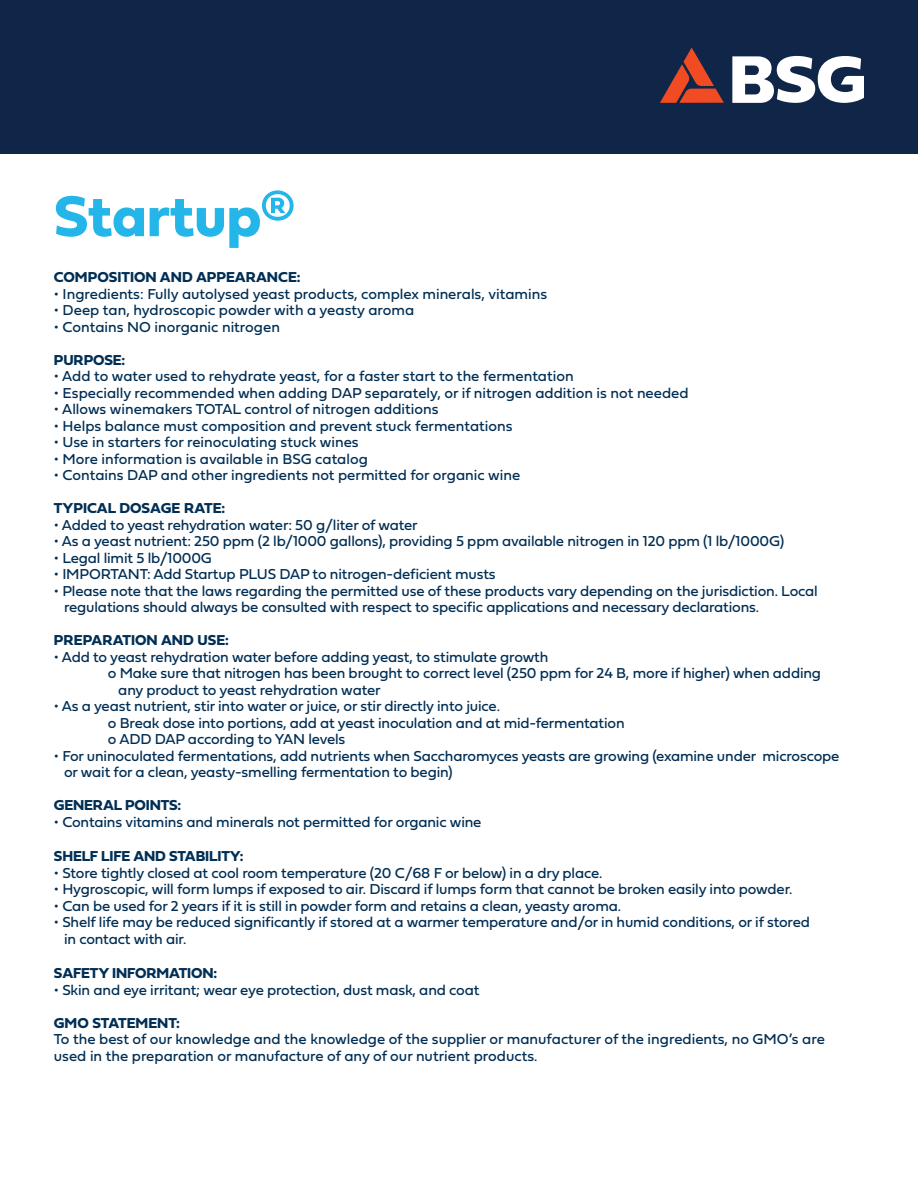
<style>
.page{position:relative;width:918px;height:1188px;background:#fff}
.page>*{position:absolute;margin:0;border:0;box-sizing:border-box;transform-origin:0 0}
.t1{font:60px "Fieldwork Geo Bold";color:#24b6e9}
.t2{font:15px/16.5px "Fieldwork Geo Regular";letter-spacing:-.01em;color:#002e54}
.t3{font:15px "Fieldwork Geo Bold";letter-spacing:-.01em;color:#002e54}
</style>
<div class="page">
<div style="left:0;top:0;width:918px;height:154px;background:#102649"></div>
<svg style="left:732px;top:56px;width:132px;height:47px"></svg>
<svg style="left:660px;top:48px;width:64px;height:55px"></svg>
<h1 class="t1" style="left:54px;top:169px;width:242px">Startup®</h1>
<p class="t3" style="left:54px;top:266px;width:248px">COMPOSITION AND APPEARANCE:</p>
<p class="t2" style="left:54px;top:285px;width:495px">• Ingredients: Fully autolysed yeast products, complex minerals, vitamins</p>
<p class="t2" style="left:54px;top:302px;width:362px">• Deep tan, hydroscopic powder with a yeasty aroma</p>
<p class="t2" style="left:54px;top:318px;width:228px">• Contains NO inorganic nitrogen</p>
<p class="t3" style="left:54px;top:348px;width:73px">PURPOSE:</p>
<p class="t2" style="left:54px;top:368px;width:521px">• Add to water used to rehydrate yeast, for a faster start to the fermentation</p>
<p class="t2" style="left:54px;top:384px;width:636px">• Especially recommended when adding DAP separately, or if nitrogen addition is not needed</p>
<p class="t2" style="left:54px;top:401px;width:386px">• Allows winemakers TOTAL control of nitrogen additions</p>
<p class="t2" style="left:54px;top:417px;width:460px">• Helps balance must composition and prevent stuck fermentations</p>
<p class="t2" style="left:54px;top:434px;width:306px">• Use in starters for reinoculating stuck wines</p>
<p class="t2" style="left:54px;top:450px;width:315px">• More information is available in BSG catalog</p>
<p class="t2" style="left:54px;top:467px;width:468px">• Contains DAP and other ingredients not permitted for organic wine</p>
<p class="t3" style="left:54px;top:497px;width:173px">TYPICAL DOSAGE RATE:</p>
<p class="t2" style="left:54px;top:516px;width:365px">• Added to yeast rehydration water: 50 g/liter of water</p>
<p class="t2" style="left:54px;top:533px;width:732px">• As a yeast nutrient: 250 ppm (2 lb/1000 gallons), providing 5 ppm available nitrogen in 120 ppm (1 lb/1000G)</p>
<p class="t2" style="left:54px;top:549px;width:160px">• Legal limit 5 lb/1000G</p>
<p class="t2" style="left:54px;top:566px;width:443px">• IMPORTANT: Add Startup PLUS DAP to nitrogen-deficient musts</p>
<p class="t2" style="left:64px;top:582px;width:755px;text-indent:-10px">• Please note that the laws regarding the permitted use of these products vary depending on the jurisdiction. Local regulations should always be consulted with respect to specific applications and necessary declarations.</p>
<p class="t3" style="left:54px;top:629px;width:177px">PREPARATION AND USE:</p>
<p class="t2" style="left:54px;top:648px;width:496px">• Add to yeast rehydration water before adding yeast, to stimulate growth</p>
<p class="t2" style="left:108px;top:665px;width:715px">o Make sure that nitrogen has been brought to correct level (250 ppm for 24 B, more if higher) when adding</p>
<p class="t2" style="left:118px;top:681px;width:264px">any product to yeast rehydration water</p>
<p class="t2" style="left:108px;top:698px;width:518px;text-indent:-54px">• As a yeast nutrient, stir into water or juice, or stir directly into juice.<br>o Break dose into portions, add at yeast inoculation and at mid-fermentation o ADD DAP according to YAN levels</p>
<p class="t2" style="left:64px;top:747px;width:777px;text-indent:-10px">• For uninoculated fermentations, add nutrients when Saccharomyces yeasts are growing (examine under microscope or wait for a clean, yeasty-smelling fermentation to begin)</p>
<p class="t3" style="left:54px;top:794px;width:129px">GENERAL POINTS:</p>
<p class="t2" style="left:54px;top:813px;width:429px">• Contains vitamins and minerals not permitted for organic wine</p>
<p class="t3" style="left:54px;top:845px;width:191px">SHELF LIFE AND STABILITY:</p>
<p class="t2" style="left:54px;top:864px;width:550px">• Store tightly closed at cool room temperature (20 C/68 F or below) in a dry place.</p>
<p class="t2" style="left:54px;top:881px;width:740px">• Hygroscopic, will form lumps if exposed to air. Discard if lumps form that cannot be broken easily into powder.</p>
<p class="t2" style="left:54px;top:897px;width:569px">• Can be used for 2 years if it is still in powder form and retains a clean, yeasty aroma.</p>
<p class="t2" style="left:64px;top:914px;width:747px;text-indent:-10px">• Shelf life may be reduced significantly if stored at a warmer temperature and/or in humid conditions, or if stored in contact with air.</p>
<p class="t3" style="left:54px;top:962px;width:165px">SAFETY INFORMATION:</p>
<p class="t2" style="left:54px;top:981px;width:427px">• Skin and eye irritant; wear eye protection, dust mask, and coat</p>
<p class="t3" style="left:54px;top:1011px;width:127px">GMO STATEMENT:</p>
<p class="t2" style="left:54px;top:1031px;width:773px">To the best of our knowledge and the knowledge of the supplier or manufacturer of the ingredients, no GMO’s are used in the preparation or manufacture of any of our nutrient products.</p>
</div>
